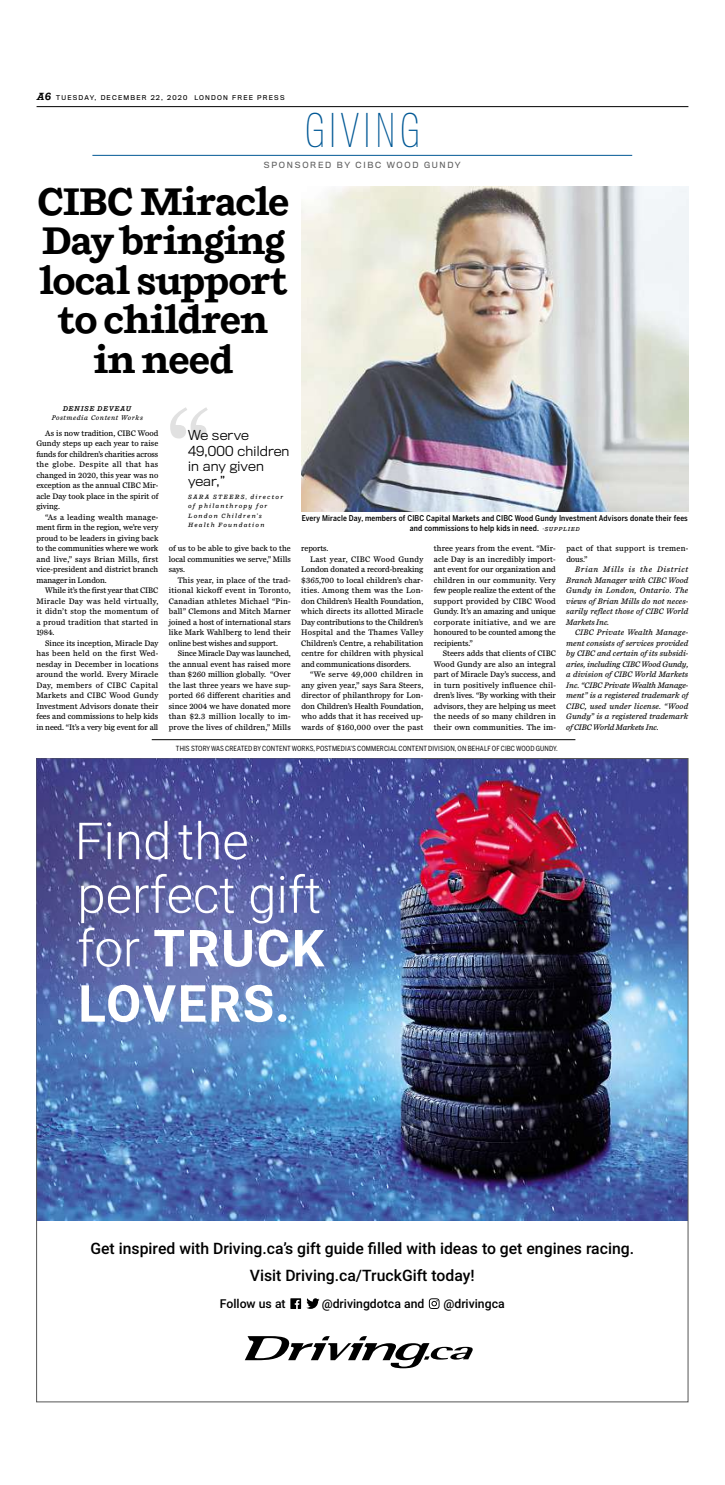
<style>
.page{position:relative;width:725px;height:1485px;background:#fff}
.page>*{position:absolute;margin:0;border:0;box-sizing:border-box;transform-origin:0 0}
.t1{font:300 51.1px/54.2px "Roboto";color:#fff}
.t2{font:100 42.88px "Titling Gothic FB Cond";letter-spacing:.115em;color:#005895}
.t3{font:700 38.5px/39.4px "Shift";letter-spacing:-.025em;color:#000;text-align:center}
.t4{font:500 15.75px/26.9px "Roboto";color:#000;text-align:center}
.t5{font:300 12.78px/15.4px "Titling Gothic FB Normal";letter-spacing:.015em;color:#000}
.t6{font:500 12.25px "Roboto";color:#000}
.t7{font:8.22px/10.5px "Miller Daily Three";letter-spacing:.01em;color:#000;text-align:justify}
.t8{font:italic 8.22px/10.5px "Miller Daily Three";letter-spacing:.015em;color:#000;text-align:justify}
.t9{font:8.22px "Miller Daily Three";letter-spacing:-.01em;color:#000}
.t10{font:8.22px/10.5px "Miller Daily Three";letter-spacing:.035em;color:#000}
.t11{font:8.22px "Miller Daily Three";letter-spacing:.03em;color:#000}
.t12{font:500 7.96px/9.5px "Benton Sans Cond";letter-spacing:.02em;color:#000;text-align:center}
.t13{font:7.88px "Titling Gothic FB Normal";letter-spacing:.22em;color:#636363}
.t14{font:7px "Benton Sans Cond";letter-spacing:.015em;color:#000}
.t15{font:italic 7px "Miller Daily Three";letter-spacing:.09em;color:#000}
.t16{font:7px "Shift Semibold Italic 400";letter-spacing:.095em;color:#000}
.t17{font:italic 500 6.12px/9.2px "Shift";letter-spacing:.2em;color:#000}
.t18{font:6.12px "Titling Gothic FB Normal";letter-spacing:.2em;color:#000}
.s1{font-family:"Shift";font-weight:700;font-style:italic;font-size:10.41px}
.s2{font-family:"Shift";font-style:italic;font-size:5.69px}
.s3{font-weight:700}
</style>
<div class="page">
<hr style="left:37px;top:106px;width:651px;height:1px;background:#000">
<hr style="left:92px;top:155px;width:540px;height:1px;background:#005895">
<img style="left:301px;top:186px;width:387px;height:326px">
<hr style="left:152px;top:739px;width:423px;height:1px;background:#000">
<svg style="left:170px;top:407px;width:38px;height:31px"></svg>
<img style="left:38px;top:760px;width:648px;height:460px">
<img style="left:36px;top:758px;width:384px;height:367px">
<svg style="left:290px;top:1298px;width:29px;height:10px"></svg>
<svg style="left:429px;top:1298px;width:10px;height:10px"></svg>
<svg style="left:245px;top:1336px;width:228px;height:32px"></svg>
<p class="t18" style="left:37px;top:95px;width:249px"><span class="s1">A6</span> TUESDAY, DECEMBER 22, 2020 LONDON FREE PRESS</p>
<h2 class="t2" style="left:305px;top:106px;width:115px">GIVING</h2>
<p class="t13" style="left:264px;top:160px;width:198px">SPONSORED BY CIBC WOOD GUNDY</p>
<h3 class="t3" style="left:37px;top:181px;width:254px">CIBC Miracle<br>Day bringing local support to children in need</h3>
<p class="t16" style="left:63px;top:406px;width:70px">DENISE DEVEAU</p>
<p class="t15" style="left:52px;top:414px;width:93px">Postmedia Content Works</p>
<p class="t7" style="left:36px;top:428px;width:123px;text-indent:9px">As is now tradition, CIBC Wood Gundy steps up each year to raise funds for children’s charities across the globe. Despite all that has changed in 2020, this year was no exception as the annual CIBC Mir&shy;acle Day took place in the spirit of giving.</p>
<p class="t7" style="left:36px;top:512px;width:123px;text-indent:9px">“As a leading wealth manage&shy;ment firm in the region, we’re very proud to be leaders in giving back to the communities where we work and live,” says Brian Mills, first vice-president and district branch manager in London.</p>
<p class="t7" style="left:36px;top:586px;width:123px;text-indent:9px">While it’s the first year that CIBC Miracle Day was held virtually, it didn’t stop the momentum of a proud tradition that started in 1984.</p>
<p class="t7" style="left:36px;top:638px;width:123px;text-indent:9px">Since its inception, Miracle Day has been held on the first Wed&shy;nesday in December in locations around the world. Every Miracle Day, members of CIBC Capital Markets and CIBC Wood Gundy Investment Advisors donate their fees and commissions to help kids in need. “It’s a very big event for all</p>
<h3 class="t5" style="left:188px;top:427px;width:103px">We serve<br>49,000 children in any given year,”</h3>
<p class="t17" style="left:188px;top:493px;width:97px">SARA STEERS, director of philanthropy for<br>London Children’s<br>Health Foundation</p>
<p class="t7" style="left:169px;top:544px;width:123px">of us to be able to give back to the local communities we serve,” Mills says.</p>
<p class="t7" style="left:169px;top:575px;width:123px;text-indent:9px">This year, in place of the trad&shy;itional kickoff event in Toronto, Canadian athletes Michael “Pin&shy;ball” Clemons and Mitch Marner joined a host of international stars like Mark Wahlberg to lend their online best wishes and support.</p>
<p class="t7" style="left:169px;top:649px;width:123px;text-indent:9px">Since Miracle Day was launched, the annual event has raised more than $260 million globally. “Over the last three years we have sup&shy;ported 66 different charities and since 2004 we have donated more than $2.3 million locally to im&shy;prove the lives of children,” Mills</p>
<p class="t12" style="left:301px;top:514px;width:387px">Every Miracle Day, members of CIBC Capital Markets and CIBC Wood Gundy Investment Advisors donate their fees and commissions to help kids in need. <span class="s2">-SUPPLIED</span></p>
<p class="t9" style="left:301px;top:545px;width:29px">reports.</p>
<p class="t10" style="left:310px;top:554px;width:115px">Last year, CIBC Wood Gundy</p>
<p class="t9" style="left:301px;top:566px;width:123px">London donated a record-breaking</p>
<p class="t7" style="left:301px;top:575px;width:123px">$365,700 to local children’s char-</p>
<p class="t11" style="left:301px;top:587px;width:123px">ities. Among them was the Lon-</p>
<p class="t7" style="left:301px;top:596px;width:123px">don Children’s Health Foundation,</p>
<p class="t7" style="left:301px;top:607px;width:123px">which directs its allotted Miracle</p>
<p class="t9" style="left:301px;top:619px;width:123px">Day contributions to the Children’s</p>
<p class="t11" style="left:301px;top:629px;width:123px">Hospital and the Thames Valley</p>
<p class="t7" style="left:301px;top:638px;width:123px">Children’s Centre, a rehabilitation</p>
<p class="t7" style="left:301px;top:649px;width:123px">centre for children with physical</p>
<p class="t9" style="left:301px;top:661px;width:111px">and communications disorders.</p>
<p class="t10" style="left:310px;top:670px;width:114px">“We serve 49,000 children in</p>
<p class="t7" style="left:301px;top:680px;width:123px">any given year,” says Sara Steers,</p>
<p class="t7" style="left:301px;top:691px;width:123px">director of philanthropy for Lon-</p>
<p class="t7" style="left:301px;top:701px;width:123px">don Children’s Health Foundation,</p>
<p class="t7" style="left:301px;top:712px;width:123px">who adds that it has received up-</p>
<p class="t7" style="left:301px;top:722px;width:123px">wards of $160,000 over the past</p>
<p class="t7" style="left:434px;top:544px;width:123px">three years from the event. “Mir&shy;acle Day is an incredibly import&shy;ant event for our organization and children in our community. Very few people realize the extent of the support provided by CIBC Wood Gundy. It’s an amazing and unique corporate initiative, and we are honoured to be counted among the recipients.”</p>
<p class="t7" style="left:434px;top:649px;width:123px;text-indent:9px">Steers adds that clients of CIBC Wood Gundy are also an integral part of Miracle Day’s success, and in turn positively influence chil&shy;dren’s lives. “By working with their advisors, they are helping us meet the needs of so many children in their own communities. The im-</p>
<p class="t10" style="left:566px;top:544px;width:123px">pact of that support is tremen&shy;dous.”</p>
<p class="t8" style="left:566px;top:564px;width:123px;text-indent:9px">Brian Mills is the District Branch Manager with CIBC Wood Gundy in London, Ontario. The views of Brian Mills do not neces&shy;sarily reflect those of CIBC World Markets Inc.</p>
<p class="t8" style="left:566px;top:627px;width:123px;text-indent:9px">CIBC Private Wealth Manage&shy;ment consists of services provided by CIBC and certain of its subsidi&shy;aries, including CIBC Wood Gundy, a division of CIBC World Markets Inc. “CIBC Private Wealth Manage&shy;ment” is a registered trademark of CIBC, used under license. “Wood Gundy” is a registered trademark of CIBC World Markets Inc.</p>
<p class="t14" style="left:176px;top:744px;width:383px">THIS STORYWAS CREATED BYCONTENTWORKS, POSTMEDIA’S COMMERCIALCONTENTDIVISION,ON BEHALFOF CIBCWOOD GUNDY.</p>
<h1 class="t1" style="left:75px;top:819px;width:251px">Findthe perfect gift for <span class="s3">TRUCK<br>LOVERS.</span></h1>
<h3 class="t4" style="left:90px;top:1236px;width:545px">Get inspired with Driving.ca’s gift guide filled with ideas to get engines racing.<br>Visit Driving.ca/TruckGift today!</h3>
<h3 class="t6" style="left:220px;top:1299px;width:67px">Follow us at</h3>
<h3 class="t6" style="left:322px;top:1299px;width:104px">@drivingdotca and</h3>
<h3 class="t6" style="left:443px;top:1299px;width:63px">@drivingca</h3>
</div>
